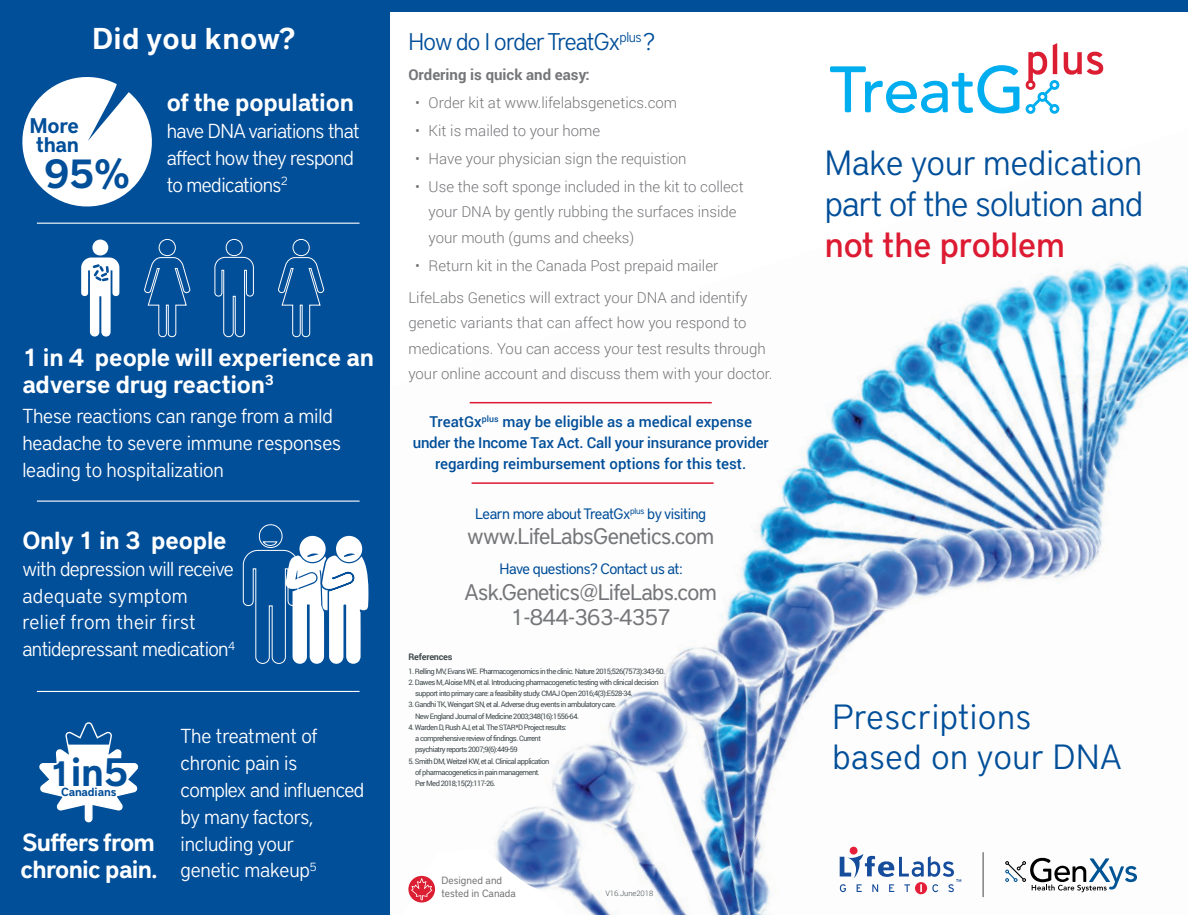
<style>
.page{position:relative;width:1188px;height:915px;background:#fff}
.page>*{position:absolute;margin:0;border:0;box-sizing:border-box;transform-origin:0 0}
.t1{font:600 40.5px "District Pro";color:#014e99}
.t2{font:600 39.45px "District Pro";color:#014e99}
.t3{font:600 35.1px "District Pro";color:#014e99}
.t4{font:300 34.8px/40.7px "District Pro";letter-spacing:-.02em;color:#014e99}
.t5{font:300 34.8px/40.7px "District Pro";letter-spacing:.02em;color:#014e99}
.t6{font:500 34.8px "District Pro";color:#dc1a32}
.t7{font:600 30px "District Pro";letter-spacing:.01em;color:#fff}
.t8{font:600 24.6px/26.8px "District Pro";letter-spacing:-.01em;color:#fff}
.t9{font:600 24.6px/26.8px "District Pro";letter-spacing:-.03em;color:#fff}
.t10{font:300 24px "District Pro";letter-spacing:-.03em;color:#014e99}
.t11{font:22.5px/25.5px "District Pro";letter-spacing:-.03em;color:#757679;text-align:center}
.t12{font:600 21.15px/19.2px "District Pro";letter-spacing:-.01em;color:#014e99;text-align:center}
.t13{font:300 20.1px/26.8px "District Pro";letter-spacing:-.01em;color:#fff}
.t14{font:300 20.1px/26.8px "District Pro";letter-spacing:-.03em;color:#fff}
.t15{font:300 15px/25.5px "Roboto";color:#757679}
.t16{font:500 15px/21px "Roboto";color:#014e99;text-align:center}
.t17{font:15px "District Pro";letter-spacing:-.03em;color:#014e99}
.t18{font:700 15px "Roboto";color:#757679}
.t19{font:600 11.7px "District Pro";letter-spacing:-.01em;color:#014e99}
.t20{font:300 11.7px "District Pro";color:#fff}
.t21{font:10.5px/12.6px "District Pro";color:#757679}
.t22{font:700 9px "Roboto";letter-spacing:-.02em;color:#40494c}
.t23{font:7.5px/11.2px "Roboto";letter-spacing:-.07em;color:#40494c}
.t24{font:300 7.5px "Roboto";color:#40494c}
</style>
<div class="page">
<div style="left:0;top:0;width:390px;height:915px;background:#014e99"></div>
<img style="left:469px;top:261px;width:718px;height:654px">
<svg style="left:830px;top:65px;width:189px;height:48px"></svg>
<svg style="left:1025px;top:43px;width:78px;height:71px"></svg>
<div style="left:388px;top:0;width:799px;height:12px;background:#014e99"></div>
<svg style="left:839px;top:847px;width:122px;height:47px"></svg>
<svg style="left:1005px;top:858px;width:131px;height:34px"></svg>
<hr style="left:982px;top:852px;width:1px;height:45px;background:#808285">
<svg style="left:144px;top:238px;width:47px;height:100px"></svg>
<svg style="left:278px;top:238px;width:47px;height:100px"></svg>
<svg style="left:214px;top:238px;width:40px;height:100px"></svg>
<svg style="left:22px;top:77px;width:130px;height:130px"></svg>
<svg style="left:81px;top:240px;width:38px;height:97px"></svg>
<svg style="left:39px;top:722px;width:100px;height:101px"></svg>
<hr style="left:37px;top:223px;width:322px;height:1px;background:#fff">
<hr style="left:37px;top:500px;width:322px;height:2px;background:#fff">
<hr style="left:37px;top:691px;width:322px;height:1px;background:#fff">
<svg style="left:408px;top:849px;width:169px;height:66px"></svg>
<hr style="left:470px;top:402px;width:241px;height:1px;background:#dc1a32">
<hr style="left:471px;top:482px;width:242px;height:2px;background:#dc1a32">
<svg style="left:242px;top:524px;width:127px;height:140px"></svg>
<h3 class="t7" style="left:92px;top:18px;width:205px">Did you know?</h3>
<h3 class="t12" style="left:29px;top:115px;width:51px">More than</h3>
<h1 class="t1" style="left:44px;top:146px;width:87px">95%</h1>
<h3 class="t8" style="left:167px;top:88px;width:189px">of the population</h3>
<h3 class="t14" style="left:167px;top:116px;width:194px">have DNA variations that affect how they respond to medications</h3>
<h3 class="t20" style="left:281px;top:173px;width:8px">2</h3>
<h3 class="t8" style="left:22px;top:343px;width:353px">1 in 4 people will experience an adverse drug reaction<sup>3</sup></h3>
<h3 class="t13" style="left:22px;top:402px;width:320px">These reactions can range from a mild headache to severe immune responses leading to hospitalization</h3>
<h3 class="t8" style="left:22px;top:526px;width:206px">Only 1 in 3 people</h3>
<h3 class="t14" style="left:22px;top:554px;width:214px">with depression will receive adequate symptom relief from their first antidepressant medication<sup>4</sup></h3>
<h2 class="t2" style="left:71px;top:745px;width:59px">in5</h2>
<h3 class="t3" style="left:49px;top:749px;width:23px">1</h3>
<h3 class="t19" style="left:61px;top:783px;width:57px">Canadians</h3>
<h3 class="t9" style="left:21px;top:828px;width:138px">Suffers from chronic pain.</h3>
<h3 class="t13" style="left:180px;top:721px;width:185px">The treatment of chronic pain is complex and influenced by many factors, including your<br>genetic makeup<sup>5</sup></h3>
<h3 class="t10" style="left:408px;top:24px;width:248px">How do I order TreatGx<sup>plus</sup>?</h3>
<h3 class="t18" style="left:408px;top:64px;width:183px">Ordering is quick and easy:</h3>
<h3 class="t15" style="left:415px;top:89px;width:263px">• Order kit at www.lifelabsgenetics.com</h3>
<h3 class="t15" style="left:415px;top:117px;width:186px">• Kit is mailed to your home</h3>
<h3 class="t15" style="left:415px;top:145px;width:273px">• Have your physician sign the requistion</h3>
<h3 class="t15" style="left:428px;top:173px;width:316px;text-indent:-14px">• Use the soft sponge included in the kit to collect your DNA by gently rubbing the surfaces inside your mouth (gums and cheeks)</h3>
<h3 class="t15" style="left:408px;top:249px;width:340px;line-height:32.2px;text-indent:7px">• Return kit in the Canada Post prepaid mailer<br>LifeLabs Genetics will extract your DNA and identify</h3>
<h3 class="t15" style="left:408px;top:310px;width:365px">genetic variants that can affect how you respond to medications. You can access your test results through your online account and discuss them with your doctor.</h3>
<h3 class="t16" style="left:413px;top:410px;width:357px">TreatGx<sup>plus</sup> may be eligible as a medical expense under the Income Tax Act. Call your insurance provider regarding reimbursement options for this test.</h3>
<h3 class="t17" style="left:475px;top:503px;width:232px">Learn more about TreatGx<sup>plus</sup> by visiting</h3>
<h3 class="t11" style="left:467px;top:522px;width:249px">www.LifeLabsGenetics.com</h3>
<h3 class="t17" style="left:499px;top:558px;width:185px">Have questions? Contact us at:</h3>
<h3 class="t11" style="left:464px;top:578px;width:254px">Ask.Genetics@LifeLabs.com<br>1-844-363-4357</h3>
<p class="t22" style="left:408px;top:650px;width:46px">References</p>
<p class="t23" style="left:408px;top:665px;width:258px">1. Relling MV, Evans WE. Pharmacogenomics in the clinic. Nature 2015;526(7573):343-50.</p>
<p class="t23" style="left:415px;top:676px;width:245px;text-indent:-7px">2. Dawes M, Aloise MN, et al. Introducing pharmacogenetic testing with clinical decision support into primary care: a feasibility study. CMAJ Open 2016;4(3):E528-34.</p>
<p class="t23" style="left:415px;top:699px;width:203px;text-indent:-7px">3. Gandhi TK, Weingart SN, et al. Adverse drug events in ambulatory care.<br>New England Journal of Medicine 2003;348(16):1556-64.</p>
<p class="t23" style="left:415px;top:721px;width:153px;text-indent:-7px">4. Warden D, Rush AJ, et al. The STAR*D Project results: a comprehensive review of findings. Current psychiatry reports 2007;9(6):449-59</p>
<p class="t23" style="left:415px;top:755px;width:136px;text-indent:-7px">5. Smith DM, Weitzel KW, et al. Clinical application of pharmacogenetics in pain management.<br>Per Med 2018;15(2):117-26.</p>
<h3 class="t21" style="left:441px;top:874px;width:76px">Designed and tested in Canada</h3>
<p class="t24" style="left:605px;top:888px;width:49px">V16.June2018</p>
<h3 class="t4" style="left:824px;top:141px;width:320px">Make your medication part of the solution and</h3>
<h3 class="t6" style="left:824px;top:221px;width:241px">not the problem</h3>
<h3 class="t5" style="left:832px;top:694px;width:291px">Prescriptions based on your DNA</h3>
</div>
